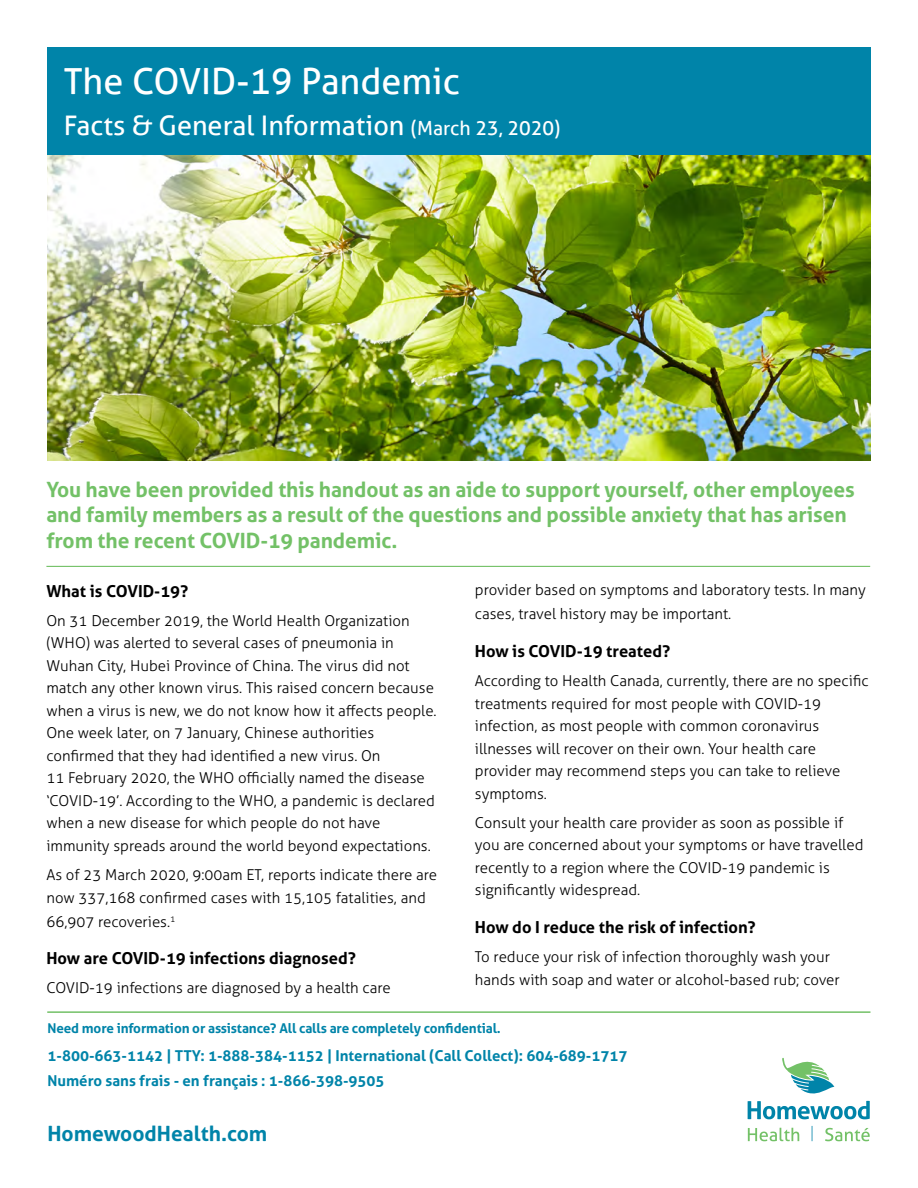
<style>
.page{position:relative;width:918px;height:1188px;background:#fff}
.page>*{position:absolute;margin:0;border:0;box-sizing:border-box;transform-origin:0 0}
.t1{font:36px "Aller";color:#fff}
.t2{font:27px "Aller";color:#fff}
.t3{font:700 21px/25.5px "Aller";letter-spacing:-.005em;color:#73c167}
.t4{font:700 21px "Aller";color:#0084a9}
.t5{font:700 16.5px "Aller";color:#000}
.t6{font:300 15px/22.5px "Aller";color:#000}
.t7{font:700 15px/24.8px "Aller";color:#0084a9}
.t8{font:700 13.5px "Aller";letter-spacing:-.01em;color:#0084a9}
.s1{font-size:19.5px}
</style>
<div class="page">
<svg style="left:748px;top:1058px;width:122px;height:61px"></svg>
<svg style="left:748px;top:1128px;width:51px;height:13px"></svg>
<svg style="left:825px;top:1128px;width:45px;height:13px"></svg>
<svg style="left:812px;top:1126px;width:1px;height:15px"></svg>
<div style="left:47px;top:47px;width:824px;height:108px;background:#0084a9"></div>
<img style="left:47px;top:156px;width:823px;height:304px">
<hr style="left:47px;top:1011px;width:823px;height:2px;background:#73c167">
<hr style="left:46px;top:566px;width:824px;height:1px;background:#73c167">
<h1 class="t1" style="left:64px;top:59px;width:398px">The COVID-19 Pandemic</h1>
<h2 class="t2" style="left:64px;top:109px;width:498px">Facts &amp; General Information <span class="s1">(March 23, 2020)</span></h2>
<h3 class="t3" style="left:46px;top:476px;width:810px">You have been provided this handout as an aide to support yourself, other employees and family members as a result of the questions and possible anxiety that has arisen from the recent COVID-19 pandemic.</h3>
<p class="t5" style="left:46px;top:581px;width:143px">What is COVID-19?</p>
<p class="t6" style="left:46px;top:609px;width:392px">On 31 December 2019, the World Health Organization (WHO) was alerted to several cases of pneumonia in Wuhan City, Hubei Province of China. The virus did not match any other known virus. This raised concern because when a virus is new, we do not know how it affects people.<br>One week later, on 7 January, Chinese authorities confirmed that they had identified a new virus. On<br>11 February 2020, the WHO officially named the disease ‘COVID-19’. According to the WHO, a pandemic is declared when a new disease for which people do not have immunity spreads around the world beyond expectations.</p>
<p class="t6" style="left:46px;top:864px;width:392px">As of 23 March 2020, 9:00am ET, reports indicate there are now 337,168 confirmed cases with 15,105 fatalities, and</p>
<p class="t6" style="left:46px;top:910px;width:130px">66,907 recoveries.<sup>1</sup></p>
<p class="t5" style="left:46px;top:948px;width:311px">How are COVID-19 infections diagnosed?</p>
<p class="t6" style="left:46px;top:977px;width:346px">COVID-19 infections are diagnosed by a health care</p>
<p class="t6" style="left:475px;top:578px;width:393px;line-height:24px">provider based on symptoms and laboratory tests. In many cases, travel history may be important.</p>
<p class="t5" style="left:475px;top:641px;width:197px">How is COVID-19 treated?</p>
<p class="t6" style="left:475px;top:670px;width:395px">According to Health Canada, currently, there are no specific treatments required for most people with COVID-19 infection, as most people with common coronavirus illnesses will recover on their own. Your health care provider may recommend steps you can take to relieve symptoms.</p>
<p class="t6" style="left:475px;top:811px;width:390px">Consult your health care provider as soon as possible if you are concerned about your symptoms or have travelled recently to a region where the COVID-19 pandemic is significantly widespread.</p>
<p class="t5" style="left:475px;top:917px;width:282px">How do I reduce the risk of infection?</p>
<p class="t6" style="left:475px;top:946px;width:366px">To reduce your risk of infection thoroughly wash your hands with soap and water or alcohol-based rub; cover</p>
<p class="t8" style="left:47px;top:1020px;width:455px">Need more information or assistance? All calls are completely confidential.</p>
<p class="t7" style="left:47px;top:1043px;width:582px">1-800-663-1142 | TTY: 1-888-384-1152 | International (Call Collect): 604-689-1717<br>Numéro sans frais - en français : 1-866-398-9505</p>
<h3 class="t4" style="left:47px;top:1120px;width:222px">HomewoodHealth.com</h3>
</div>
